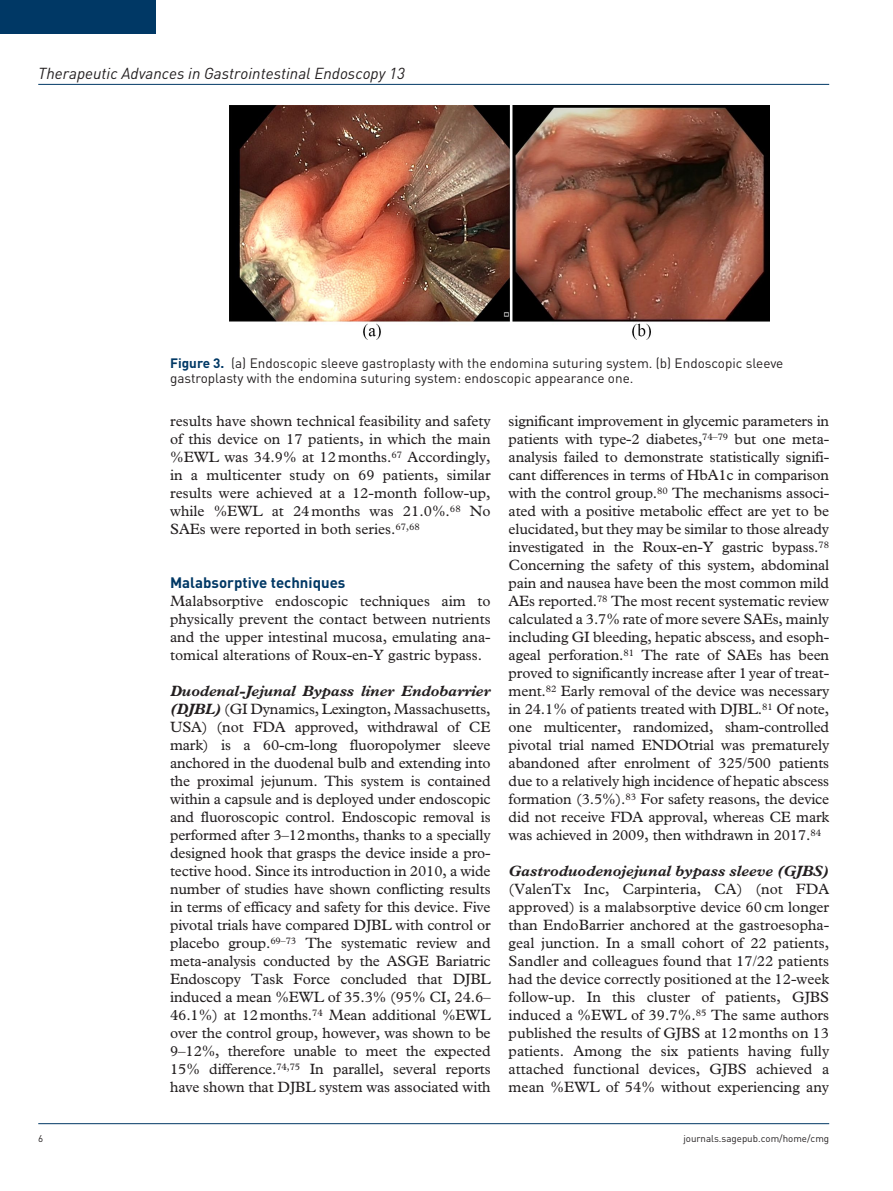
<style>
.page{position:relative;width:893px;height:1191px;background:#fff}
.page>*{position:absolute;margin:0;border:0;box-sizing:border-box;transform-origin:0 0}
.t1{font:italic 15.75px "DIN";color:#231f20}
.t2{font:15px/18px "Plantin Std";color:#231f20;text-align:justify}
.t3{font:italic 700 15px "Plantin Std";color:#231f20}
.t4{font:700 15px "DIN";color:#003865}
.t5{font:13.5px/15.8px "DIN";color:#231f20}
.t6{font:9.75px "DIN";color:#231f20}
.s1{font-weight:700;color:#003865}
.s2{font-weight:700;font-style:italic}
</style>
<div class="page">
<hr style="left:38px;top:84px;width:791px;height:1px;background:#003865">
<hr style="left:38px;top:1123px;width:791px;height:1px;background:#003865">
<div style="left:0;top:0;width:155px;height:34px;background:#003865"></div>
<img style="left:230px;top:106px;width:540px;height:234px">
<p class="t1" style="left:38px;top:63px;width:368px">Therapeutic Advances in Gastrointestinal Endoscopy 13</p>
<p class="t5" style="left:170px;top:354px;width:615px"><span class="s1">Figure 3.</span> (a) Endoscopic sleeve gastroplasty with the endomina suturing system. (b) Endoscopic sleeve gastroplasty with the endomina suturing system: endoscopic appearance one.</p>
<p class="t2" style="left:170px;top:412px;width:322px">results have shown technical feasibility and safety of this device on 17 patients, in which the main %EWL was 34.9% at 12months.<sup>67</sup> Accordingly, in a multicenter study on 69 patients, similar results were achieved at a 12-month follow-up, while %EWL at 24months was 21.0%.<sup>68</sup> No SAEs were reported in both series.<sup>67,68</sup></p>
<p class="t4" style="left:170px;top:573px;width:177px">Malabsorptive techniques</p>
<p class="t2" style="left:170px;top:592px;width:322px">Malabsorptive endoscopic techniques aim to physically prevent the contact between nutrients and the upper intestinal mucosa, emulating ana&shy;tomical alterations of Roux-en-Y gastric bypass.</p>
<p class="t2" style="left:170px;top:682px;width:322px"><span class="s2">Duodenal-Jejunal Bypass liner Endobarrier (DJBL)</span> (GI Dynamics, Lexington, Massachusetts, USA) (not FDA approved, withdrawal of CE mark) is a 60-cm-long fluoropolymer sleeve anchored in the duodenal bulb and extending into the proximal jejunum. This system is contained within a capsule and is deployed under endoscopic and fluoroscopic control. Endoscopic removal is performed after 3–12months, thanks to a specially designed hook that grasps the device inside a pro&shy;tective hood. Since its introduction in 2010, a wide number of studies have shown conflicting results in terms of efficacy and safety for this device. Five pivotal trials have compared DJBL with control or placebo group.<sup>69–73</sup> The systematic review and meta-analysis conducted by the ASGE Bariatric Endoscopy Task Force concluded that DJBL induced a mean %EWL of 35.3% (95% CI, 24.6– 46.1%) at 12months.<sup>74</sup> Mean additional %EWL over the control group, however, was shown to be 9–12%, therefore unable to meet the expected 15% difference.<sup>74,75</sup> In parallel, several reports have shown that DJBL system was associated with</p>
<p class="t2" style="left:509px;top:412px;width:322px">significant improvement in glycemic parameters in patients with type-2 diabetes,<sup>74–79</sup> but one meta&shy;analysis failed to demonstrate statistically signifi&shy;cant differences in terms of HbA1c in comparison with the control group.<sup>80</sup> The mechanisms associ&shy;ated with a positive metabolic effect are yet to be elucidated, but they may be similar to those already investigated in the Roux-en-Y gastric bypass.<sup>78<br></sup>Concerning the safety of this system, abdominal pain and nausea have been the most common mild AEs reported.<sup>78</sup> The most recent systematic review calculated a 3.7% rate of more severe SAEs, mainly including GI bleeding, hepatic abscess, and esoph&shy;ageal perforation.<sup>81</sup> The rate of SAEs has been proved to significantly increase after 1year of treat&shy;ment.<sup>82</sup> Early removal of the device was necessary in 24.1% of patients treated with DJBL.<sup>81</sup> Of note, one multicenter, randomized, sham-controlled pivotal trial named ENDOtrial was prematurely abandoned after enrolment of 325/500 patients due to a relatively high incidence of hepatic abscess formation (3.5%).<sup>83</sup> For safety reasons, the device did not receive FDA approval, whereas CE mark was achieved in 2009, then withdrawn in 2017.<sup>84</sup></p>
<p class="t3" style="left:509px;top:862px;width:322px">Gastroduodenojejunal bypass sleeve (GJBS)</p>
<p class="t2" style="left:509px;top:880px;width:322px">(ValenTx Inc, Carpinteria, CA) (not FDA approved) is a malabsorptive device 60cm longer than EndoBarrier anchored at the gastroesopha&shy;geal junction. In a small cohort of 22 patients, Sandler and colleagues found that 17/22 patients had the device correctly positioned at the 12-week follow-up. In this cluster of patients, GJBS induced a %EWL of 39.7%.<sup>85</sup> The same authors published the results of GJBS at 12months on 13 patients. Among the six patients having fully attached functional devices, GJBS achieved a mean %EWL of 54% without experiencing any</p>
<p class="t6" style="left:38px;top:1132px;width:7px">6</p>
<p class="t6" style="left:683px;top:1132px;width:147px">journals.sagepub.com/home/cmg</p>
</div>
